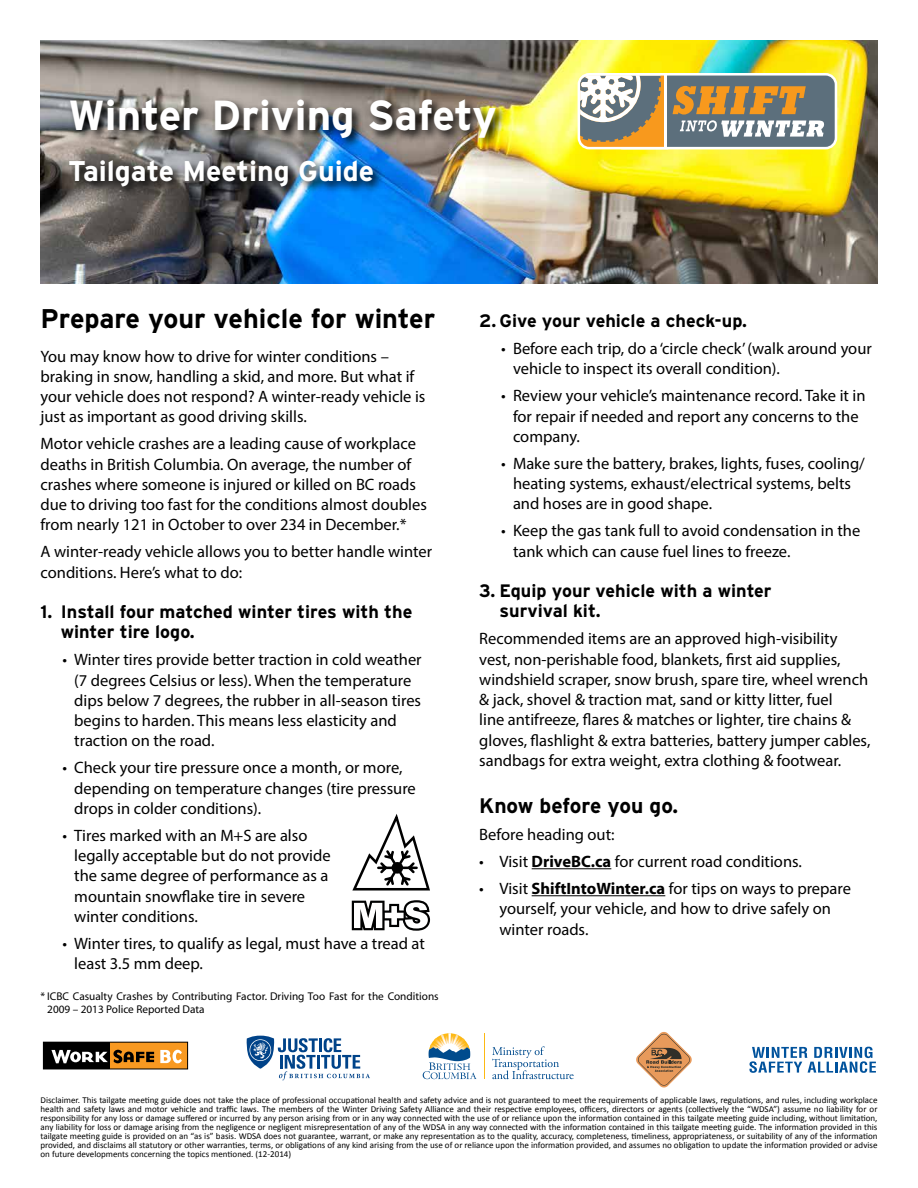
<style>
.page{position:relative;width:918px;height:1188px;background:#fff}
.page>*{position:absolute;margin:0;border:0;box-sizing:border-box;transform-origin:0 0}
.t1{font:700 42px "Interstate";color:#fff}
.t2{font:700 28.5px "Interstate";color:#fff}
.t3{font:700 27px "Interstate";color:#000}
.t4{font:700 21px "Interstate";color:#000}
.t5{font:700 18px/20.2px "Interstate";color:#000}
.t6{font:16.5px/20.2px "Myriad Pro";color:#000}
.t7{font:11.25px/13.5px "Myriad";color:#000}
.t8{font:9px/9px "Calibri";color:#000;text-align:justify}
.s1{font-family:"Myriad";font-weight:700}
</style>
<div class="page">
<hr style="left:532px;top:868px;width:79px;height:1px;background:#000">
<hr style="left:532px;top:895px;width:133px;height:1px;background:#000">
<img style="left:41px;top:40px;width:837px;height:244px">
<img style="left:66px;top:96px;width:441px;height:103px">
<svg style="left:578px;top:73px;width:257px;height:76px"></svg>
<hr style="left:664px;top:75px;width:3px;height:73px;background:#fff">
<svg style="left:749px;top:1047px;width:127px;height:26px"></svg>
<div style="left:43px;top:1042px;width:67px;height:27px;background:#000"></div>
<div style="left:110px;top:1042px;width:78px;height:27px;background:#f89921"></div>
<svg style="left:51px;top:1050px;width:103px;height:13px"></svg>
<svg style="left:160px;top:1050px;width:22px;height:13px"></svg>
<div style="left:43px;top:1042px;width:145px;height:27px;border:1px solid #000"></div>
<svg style="left:492px;top:1046px;width:82px;height:33px"></svg>
<hr style="left:484px;top:1033px;width:1px;height:46px;background:#fdb913">
<svg style="left:423px;top:1033px;width:53px;height:46px"></svg>
<svg style="left:636px;top:1032px;width:56px;height:56px"></svg>
<svg style="left:247px;top:1036px;width:123px;height:44px"></svg>
<svg style="left:351px;top:814px;width:79px;height:117px"></svg>
<h1 class="t1" style="left:68px;top:92px;width:430px">Winter Driving Safety</h1>
<h2 class="t2" style="left:68px;top:155px;width:307px">Tailgate Meeting Guide</h2>
<h3 class="t3" style="left:40px;top:303px;width:396px">Prepare your vehicle for winter</h3>
<p class="t6" style="left:40px;top:346px;width:386px">You may know how to drive for winter conditions – braking in snow, handling a skid, and more. But what if your vehicle does not respond? A winter-ready vehicle is just as important as good driving skills.</p>
<p class="t6" style="left:40px;top:433px;width:388px">Motor vehicle crashes are a leading cause of workplace deaths in British Columbia. On average, the number of crashes where someone is injured or killed on BC roads due to driving too fast for the conditions almost doubles from nearly 121 in October to over 234 in December.*</p>
<p class="t6" style="left:40px;top:541px;width:393px">A winter-ready vehicle allows you to better handle winter conditions. Here’s what to do:</p>
<p class="t5" style="left:61px;top:602px;width:353px;text-indent:-20px">1. Install four matched winter tires with the winter tire logo.</p>
<p class="t6" style="left:74px;top:649px;width:349px;text-indent:-12px">• Winter tires provide better traction in cold weather (7 degrees Celsius or less). When the temperature dips below 7 degrees, the rubber in all-season tires begins to harden. This means less elasticity and traction on the road.</p>
<p class="t6" style="left:74px;top:757px;width:343px;text-indent:-12px">• Check your tire pressure once a month, or more, depending on temperature changes (tire pressure drops in colder conditions).</p>
<p class="t6" style="left:74px;top:825px;width:258px;text-indent:-12px">• Tires marked with an M+S are also legally acceptable but do not provide the same degree of performance as a mountain snowflake tire in severe winter conditions.</p>
<p class="t6" style="left:74px;top:933px;width:352px;text-indent:-12px">• Winter tires, to qualify as legal, must have a tread at least 3.5 mm deep.</p>
<p class="t7" style="left:47px;top:990px;width:393px;text-indent:-7px">* ICBC Casualty Crashes by Contributing Factor. Driving Too Fast for the Conditions<br>2009 – 2013 Police Reported Data</p>
<p class="t5" style="left:479px;top:311px;width:269px">2. Give your vehicle a check-up.</p>
<p class="t6" style="left:513px;top:338px;width:360px;text-indent:-12px">• Before each trip, do a ‘circle check’ (walk around your vehicle to inspect its overall condition).</p>
<p class="t6" style="left:513px;top:385px;width:354px;text-indent:-12px">• Review your vehicle’s maintenance record. Take it in for repair if needed and report any concerns to the company.</p>
<p class="t6" style="left:513px;top:453px;width:353px;text-indent:-12px">• Make sure the battery, brakes, lights, fuses, cooling/ heating systems, exhaust/electrical systems, belts and hoses are in good shape.</p>
<p class="t6" style="left:513px;top:520px;width:349px;text-indent:-12px">• Keep the gas tank full to avoid condensation in the tank which can cause fuel lines to freeze.</p>
<p class="t5" style="left:500px;top:581px;width:274px;text-indent:-20px">3. Equip your vehicle with a winter survival kit.</p>
<p class="t6" style="left:479px;top:628px;width:393px">Recommended items are an approved high-visibility vest, non-perishable food, blankets, first aid supplies, windshield scraper, snow brush, spare tire, wheel wrench &amp; jack, shovel &amp; traction mat, sand or kitty litter, fuel<br>line antifreeze, flares &amp; matches or lighter, tire chains &amp; gloves, flashlight &amp; extra batteries, battery jumper cables, sandbags for extra weight, extra clothing &amp; footwear.</p>
<p class="t4" style="left:479px;top:794px;width:201px">Know before you go.</p>
<p class="t6" style="left:479px;top:824px;width:137px">Before heading out:</p>
<p class="t6" style="left:479px;top:851px;width:324px">• Visit <span class="s1">DriveBC.ca</span> for current road conditions.</p>
<p class="t6" style="left:499px;top:878px;width:353px;text-indent:-20px">• Visit <span class="s1">ShiftIntoWinter.ca</span> for tips on ways to prepare yourself, your vehicle, and how to drive safely on winter roads.</p>
<p class="t8" style="left:40px;top:1095px;width:839px">Disclaimer. This tailgate meeting guide does not take the place of professional occupational health and safety advice and is not guaranteed to meet the requirements of applicable laws, regulations, and rules, including workplace health and safety laws and motor vehicle and traffic laws. The members of the Winter Driving Safety Alliance and their respective employees, officers, directors or agents (collectively the “WDSA”) assume no liability for or responsibility for any loss or damage suffered or incurred by any person arising from or in any way connected with the use of or reliance upon the information contained in this tailgate meeting guide including, without limitation, any liability for loss or damage arising from the negligence or negligent misrepresentation of any of the WDSA in any way connected with the information contained in this tailgate meeting guide. The information provided in this tailgate meeting guide is provided on an “as is” basis. WDSA does not guarantee, warrant, or make any representation as to the quality, accuracy, completeness, timeliness, appropriateness, or suitability of any of the information provided, and disclaims all statutory or other warranties, terms, or obligations of any kind arising from the use of or reliance upon the information provided, and assumes no obligation to update the information provided or advise on future developments concerning the topics mentioned. (12-2014)</p>
</div>
